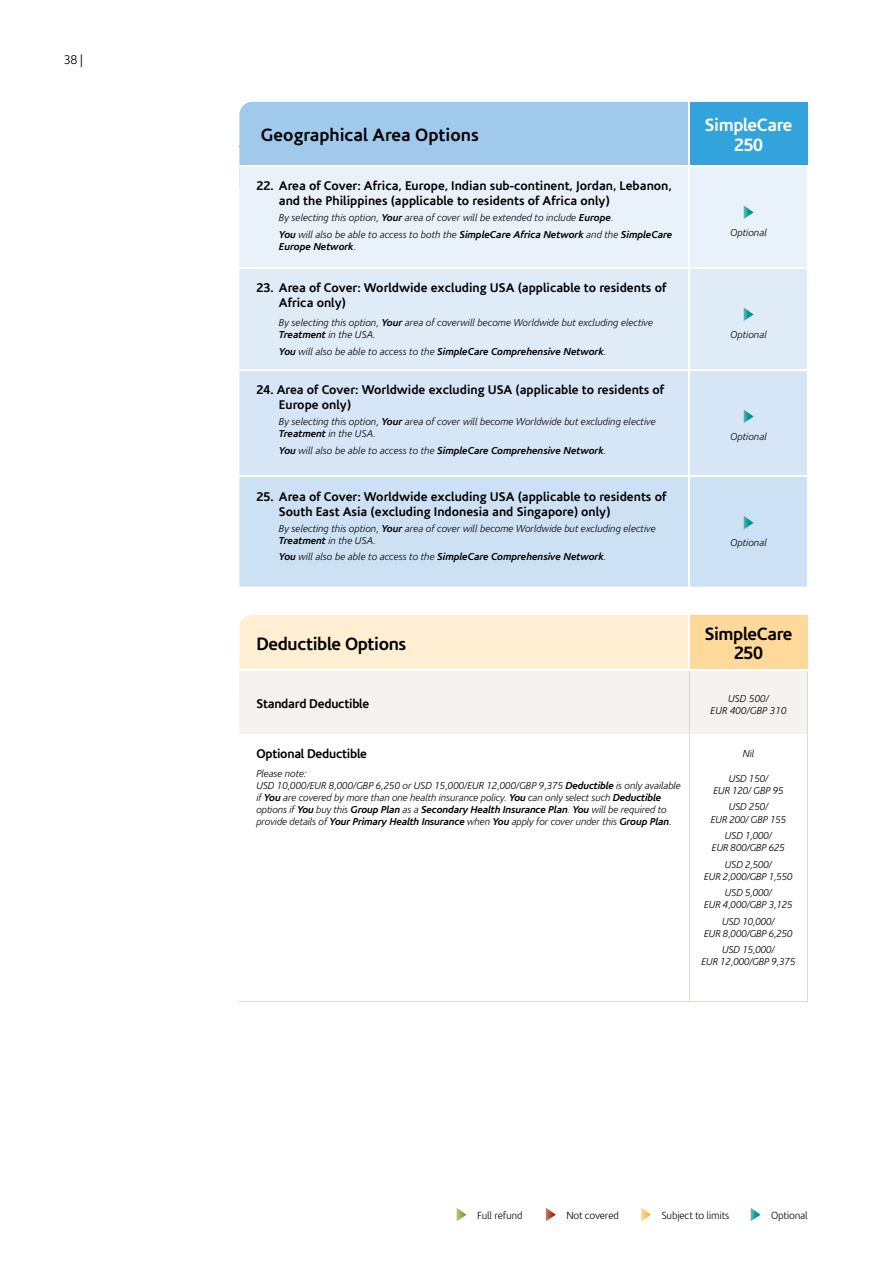
<style>
.page{position:relative;width:893px;height:1263px;background:#fff}
.page>*{position:absolute;margin:0;border:0;box-sizing:border-box;transform-origin:0 0}
.t1{font:700 18px/19.5px "Corisande";letter-spacing:-.02em;color:#000;text-align:center}
.t2{font:700 18px "Corisande";color:#000}
.t3{font:700 18px/19.5px "Corisande";letter-spacing:-.02em;color:#fff;text-align:center}
.t4{font:700 12.75px/15px "Corisande";color:#000}
.t5{font:700 12.75px "Corisande";letter-spacing:-.02em;color:#000}
.t6{font:300 12.75px "Corisande";color:#000}
.t7{font:300 10.5px "Corisande";letter-spacing:-.02em;color:#000}
.t8{font:italic 300 10.2px/12px "Corisande";color:#000}
.t9{font:italic 700 10.2px "Corisande";color:#000}
.t10{font:italic 300 10.2px/12.1px "Corisande";letter-spacing:-.02em;color:#000;text-align:center}
.s1{font-weight:700}
.s2{font-weight:300}
</style>
<div class="page">
<div style="left:239px;top:102px;width:449px;height:63px;background:#a0c9ec"></div>
<div style="left:689px;top:102px;width:119px;height:64px;background:#33a3dc"></div>
<div style="left:239px;top:167px;width:568px;height:100px;background:#e9f1fa"></div>
<div style="left:239px;top:269px;width:568px;height:100px;background:#e0ebf8"></div>
<div style="left:239px;top:371px;width:568px;height:104px;background:#d7e6f6"></div>
<div style="left:239px;top:477px;width:568px;height:110px;background:#cde1f4"></div>
<hr style="left:689px;top:102px;width:1px;height:63px;background:#fff">
<hr style="left:239px;top:165px;width:570px;height:1px;background:#fff">
<hr style="left:689px;top:166px;width:1px;height:101px;background:#fff">
<hr style="left:689px;top:268px;width:1px;height:101px;background:#fff">
<hr style="left:689px;top:370px;width:1px;height:105px;background:#fff">
<hr style="left:689px;top:477px;width:1px;height:110px;background:#fff">
<svg style="left:744px;top:205px;width:10px;height:14px"></svg>
<svg style="left:744px;top:307px;width:10px;height:14px"></svg>
<svg style="left:744px;top:409px;width:10px;height:14px"></svg>
<svg style="left:744px;top:516px;width:10px;height:13px"></svg>
<div style="left:239px;top:615px;width:449px;height:54px;background:#ffeed2"></div>
<div style="left:689px;top:615px;width:119px;height:55px;background:#ffd999"></div>
<div style="left:239px;top:671px;width:568px;height:63px;background:#f5f2ef"></div>
<hr style="left:807px;top:671px;width:1px;height:331px;background:#e2d9d1">
<hr style="left:689px;top:671px;width:1px;height:63px;background:#d7d4e4">
<hr style="left:689px;top:669px;width:119px;height:2px;background:#fff">
<hr style="left:689px;top:734px;width:1px;height:268px;background:#e2d9d1">
<hr style="left:239px;top:1002px;width:569px;height:1px;background:#e2d9d1">
<hr style="left:689px;top:615px;width:1px;height:54px;background:#fff">
<svg style="left:457px;top:1208px;width:9px;height:13px"></svg>
<svg style="left:546px;top:1208px;width:10px;height:13px"></svg>
<svg style="left:751px;top:1208px;width:10px;height:13px"></svg>
<svg style="left:641px;top:1208px;width:10px;height:13px"></svg>
<p class="t6" style="left:64px;top:53px;width:21px">38 |</p>
<h1 class="t2" style="left:261px;top:124px;width:219px">Geographical Area Options</h1>
<h1 class="t3" style="left:705px;top:115px;width:89px">SimpleCare<br>250</h1>
<p class="t4" style="left:279px;top:178px;width:394px;text-indent:-22px">22. Area of Cover: Africa, Europe, Indian sub-continent, Jordan, Lebanon, and the Philippines (applicable to residents of Africa only)</p>
<p class="t8" style="left:279px;top:210px;width:395px;line-height:16.2px">By selecting this option, <span class="s1">Your</span> area of cover will be extended to include <span class="s1">Europe</span>.<br><span class="s1">You</span> will also be able to access to both the <span class="s1">SimpleCare Africa Network</span> and the <span class="s1">SimpleCare</span></p>
<p class="t9" style="left:279px;top:240px;width:79px">Europe Network<span class="s2">.</span></p>
<p class="t8" style="left:730px;top:226px;width:38px">Optional</p>
<p class="t4" style="left:279px;top:280px;width:389px;text-indent:-22px">23. Area of Cover: Worldwide excluding USA (applicable to residents of<br>Africa only)</p>
<p class="t8" style="left:279px;top:317px;width:376px">By selecting this option, <span class="s1">Your</span> area of coverwill become Worldwide but excluding elective<br><span class="s1">Treatment</span> in the USA.</p>
<p class="t9" style="left:279px;top:345px;width:329px">You <span class="s2">will also be able to access to the</span> SimpleCare Comprehensive Network<span class="s2">.</span></p>
<p class="t4" style="left:279px;top:382px;width:387px;text-indent:-22px">24. Area of Cover: Worldwide excluding USA (applicable to residents of<br>Europe only)</p>
<p class="t8" style="left:279px;top:416px;width:378px">By selecting this option, <span class="s1">Your</span> area of cover will become Worldwide but excluding elective<br><span class="s1">Treatment</span> in the USA.</p>
<p class="t9" style="left:279px;top:444px;width:329px">You <span class="s2">will also be able to access to the</span> SimpleCare Comprehensive Network<span class="s2">.</span></p>
<p class="t4" style="left:279px;top:489px;width:389px;text-indent:-22px">25. Area of Cover: Worldwide excluding USA (applicable to residents of<br>South East Asia (excluding Indonesia and Singapore) only)</p>
<p class="t8" style="left:279px;top:523px;width:378px">By selecting this option, <span class="s1">Your</span> area of cover will become Worldwide but excluding elective<br><span class="s1">Treatment</span> in the USA.</p>
<p class="t9" style="left:279px;top:551px;width:329px">You <span class="s2">will also be able to access to the</span> SimpleCare Comprehensive Network<span class="s2">.</span></p>
<p class="t8" style="left:730px;top:328px;width:38px">Optional</p>
<p class="t8" style="left:730px;top:430px;width:38px">Optional</p>
<p class="t8" style="left:730px;top:537px;width:38px">Optional</p>
<h1 class="t1" style="left:256px;top:634px;width:152px">Deductible Options</h1>
<h1 class="t1" style="left:705px;top:624px;width:89px">SimpleCare<br>250</h1>
<p class="t5" style="left:256px;top:696px;width:114px">Standard Deductible</p>
<p class="t8" style="left:711px;top:693px;width:78px;text-align:center">USD 500/<br>EUR 400/GBP 310</p>
<p class="t5" style="left:256px;top:747px;width:112px">Optional Deductible</p>
<p class="t8" style="left:256px;top:768px;width:426px">Please note:<br>USD 10,000/EUR 8,000/GBP 6,250 or USD 15,000/EUR 12,000/GBP 9,375 <span class="s1">Deductible</span> is only available if <span class="s1">You</span> are covered by more than one health insurance policy. <span class="s1">You</span> can only select such <span class="s1">Deductible </span>options if <span class="s1">You</span> buy this <span class="s1">Group Plan</span> as a <span class="s1">Secondary Health Insurance Plan</span>. <span class="s1">You</span> will be required to provide details of <span class="s1">Your Primary Health Insurance</span> when <span class="s1">You</span> apply for cover under this <span class="s1">Group Plan</span>.</p>
<p class="t8" style="left:743px;top:748px;width:13px">Nil</p>
<p class="t10" style="left:713px;top:773px;width:72px">USD 150/<br>EUR 120/ GBP 95</p>
<p class="t10" style="left:711px;top:801px;width:77px">USD 250/<br>EUR 200/ GBP 155</p>
<p class="t10" style="left:712px;top:830px;width:75px">USD 1,000/<br>EUR 800/GBP 625</p>
<p class="t10" style="left:704px;top:858px;width:90px">USD 2,500/<br>EUR 2,000/GBP 1,550</p>
<p class="t10" style="left:704px;top:887px;width:90px">USD 5,000/<br>EUR 4,000/GBP 3,125</p>
<p class="t10" style="left:704px;top:915px;width:90px">USD 10,000/<br>EUR 8,000/GBP 6,250</p>
<p class="t10" style="left:702px;top:944px;width:95px">USD 15,000/<br>EUR 12,000/GBP 9,375</p>
<p class="t7" style="left:477px;top:1210px;width:47px">Full refund</p>
<p class="t7" style="left:566px;top:1210px;width:54px">Not covered</p>
<p class="t7" style="left:662px;top:1210px;width:69px">Subject to limits</p>
<p class="t7" style="left:771px;top:1210px;width:38px">Optional</p>
</div>
